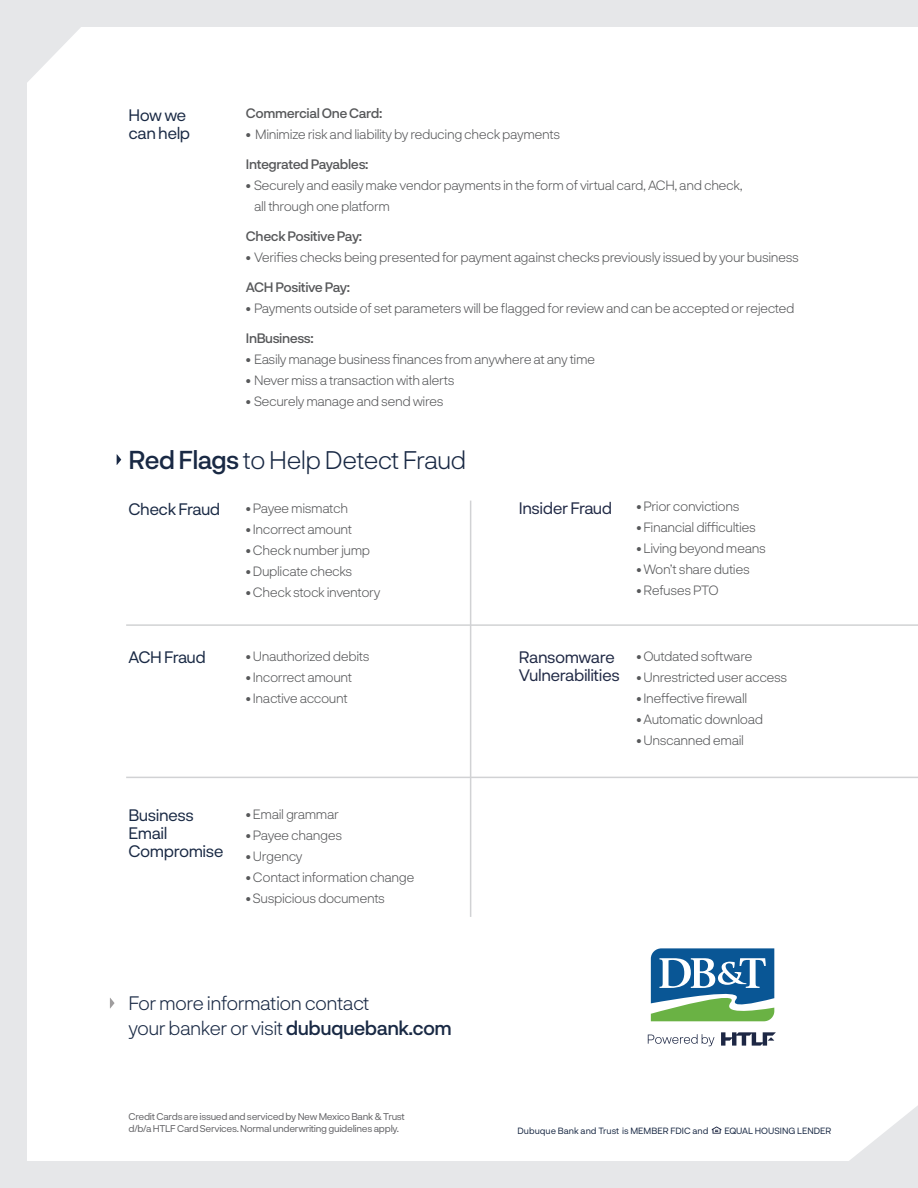
<style>
.page{position:relative;width:918px;height:1188px;background:#e6e7e9}
.page>*{position:absolute;margin:0;border:0;box-sizing:border-box;transform-origin:0 0}
.t1{font:300 25.5px "Neurial Grotesk";letter-spacing:-.04em;color:#192944}
.t2{font:300 19.5px/24.3px "Neurial Grotesk";letter-spacing:-.03em;color:#192944}
.t3{font:16.5px/18px "Neurial Grotesk";letter-spacing:-.03em;color:#192944}
.t4{font:16.5px/18px "Neurial Grotesk";letter-spacing:-.03em;color:#202945}
.t5{font:300 13.5px/21px "Neurial Grotesk";letter-spacing:-.03em;color:#57585a}
.t6{font:500 13.5px "Neurial Grotesk";letter-spacing:-.03em;color:#57585a}
.t7{font:9.75px/12px "Neurial Grotesk";letter-spacing:-.03em;color:#636366}
.t8{font:9px "Neurial Grotesk";color:#192944}
.s1{font-weight:500}
</style>
<div class="page">
<div style="left:27px;top:27px;width:891px;height:1134px;background:#fff"></div>
<hr style="left:126px;top:624px;width:792px;height:2px;background:#d1d2d4">
<hr style="left:126px;top:777px;width:792px;height:1px;background:#d1d2d4">
<svg style="left:648px;top:1034px;width:67px;height:12px"></svg>
<svg style="left:721px;top:1032px;width:55px;height:14px"></svg>
<svg style="left:651px;top:948px;width:123px;height:73px;background:#5a929f"></svg>
<svg style="left:712px;top:1126px;width:9px;height:8px"></svg>
<hr style="left:470px;top:501px;width:1px;height:416px;background:#d1d2d4">
<svg style="left:117px;top:454px;width:4px;height:11px"></svg>
<svg style="left:110px;top:998px;width:5px;height:11px"></svg>
<p class="t3" style="left:129px;top:105px;width:63px">How we can help</p>
<p class="t6" style="left:246px;top:104px;width:138px">Commercial One Card:</p>
<p class="t5" style="left:246px;top:123px;width:316px">• Minimize risk and liability by reducing check payments</p>
<p class="t6" style="left:246px;top:155px;width:124px">Integrated Payables:</p>
<p class="t5" style="left:254px;top:174px;width:490px;text-indent:-8px">• Securely and easily make vendor payments in the form of virtual card, ACH, and check, all through one platform</p>
<p class="t6" style="left:246px;top:227px;width:118px">Check Positive Pay:</p>
<p class="t5" style="left:246px;top:246px;width:555px">• Verifies checks being presented for payment against checks previously issued by your business</p>
<p class="t6" style="left:246px;top:278px;width:106px">ACH Positive Pay:</p>
<p class="t5" style="left:246px;top:297px;width:550px">• Payments outside of set parameters will be flagged for review and can be accepted or rejected</p>
<p class="t6" style="left:246px;top:329px;width:69px">InBusiness:</p>
<p class="t5" style="left:246px;top:348px;width:351px">• Easily manage business finances from anywhere at any time</p>
<p class="t5" style="left:246px;top:369px;width:210px">• Never miss a transaction with alerts</p>
<p class="t5" style="left:246px;top:390px;width:199px">• Securely manage and send wires</p>
<h1 class="t1" style="left:129px;top:442px;width:339px"><span class="s1">Red Flags</span> to Help Detect Fraud</h1>
<p class="t3" style="left:129px;top:499px;width:93px">Check Fraud</p>
<p class="t3" style="left:129px;top:647px;width:79px">ACH Fraud</p>
<p class="t5" style="left:246px;top:497px;width:104px">• Payee mismatch</p>
<p class="t5" style="left:246px;top:518px;width:108px">• Incorrect amount</p>
<p class="t5" style="left:246px;top:539px;width:126px">• Check number jump</p>
<p class="t5" style="left:246px;top:560px;width:108px">• Duplicate checks</p>
<p class="t5" style="left:246px;top:581px;width:136px">• Check stock inventory</p>
<p class="t5" style="left:246px;top:645px;width:125px">• Unauthorized debits</p>
<p class="t5" style="left:246px;top:666px;width:108px">• Incorrect amount</p>
<p class="t5" style="left:246px;top:687px;width:103px">• Inactive account</p>
<p class="t3" style="left:129px;top:806px;width:97px">Business<br>Email<br>Compromise</p>
<p class="t5" style="left:246px;top:803px;width:95px">• Email grammar</p>
<p class="t5" style="left:246px;top:824px;width:98px">• Payee changes</p>
<p class="t5" style="left:246px;top:845px;width:58px">• Urgency</p>
<p class="t5" style="left:246px;top:866px;width:170px">• Contact information change</p>
<p class="t5" style="left:246px;top:887px;width:141px">• Suspicious documents</p>
<h2 class="t2" style="left:128px;top:990px;width:325px">For more information contact<br>your banker or visit <span class="s1">dubuquebank.com</span></h2>
<p class="t7" style="left:129px;top:1110px;width:278px">Credit Cards are issued and serviced by New Mexico Bank &amp; Trust d/b/a HTLF Card Services. Normal underwriting guidelines apply.</p>
<p class="t4" style="left:519px;top:498px;width:95px">Insider Fraud</p>
<p class="t5" style="left:636px;top:496px;width:105px">• Prior convictions</p>
<p class="t5" style="left:636px;top:517px;width:121px">• Financial difficulties</p>
<p class="t5" style="left:636px;top:538px;width:131px">• Living beyond means</p>
<p class="t5" style="left:636px;top:559px;width:115px">• Won’t share duties</p>
<p class="t5" style="left:636px;top:580px;width:84px">• Refuses PTO</p>
<p class="t4" style="left:519px;top:647px;width:102px">Ransomware<br>Vulnerabilities</p>
<p class="t5" style="left:636px;top:645px;width:118px">• Outdated software</p>
<p class="t5" style="left:636px;top:666px;width:152px">• Unrestricted user access</p>
<p class="t5" style="left:636px;top:687px;width:112px">• Ineffective firewall</p>
<p class="t5" style="left:636px;top:708px;width:128px">• Automatic download</p>
<p class="t5" style="left:636px;top:729px;width:109px">• Unscanned email</p>
<p class="t8" style="left:518px;top:1124px;width:192px">Dubuque Bank and Trust is MEMBER FDIC and</p>
<p class="t8" style="left:724px;top:1124px;width:109px">EQUAL HOUSING LENDER</p>
</div>
